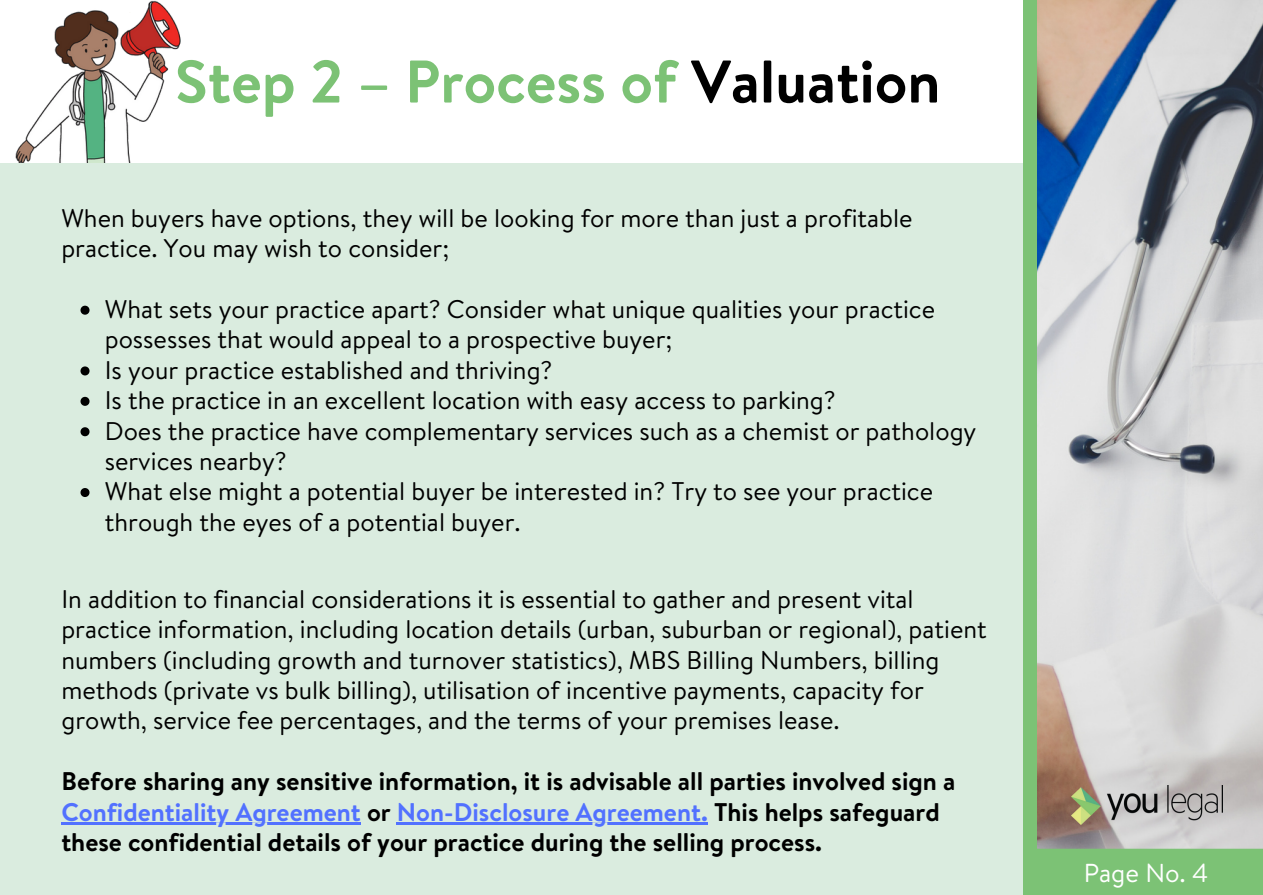
<style>
.page{position:relative;width:1263px;height:895px;background:#fff}
.page>*{position:absolute;margin:0;border:0;box-sizing:border-box;transform-origin:0 0}
.t1{font:700 60px "Brandon Text";color:#7cc275}
.t2{font:25.95px "Brandon Text";color:#fff}
.t3{font:25.5px/30.3px "Brandon Text";color:#000}
.t4{font:700 25.5px/30.3px "Brandon Text";color:#000}
.s1{color:#000}
.s2{color:#5271ff}
</style>
<div class="page">
<div style="left:0;top:0;width:1262px;height:894px;background:#daecdf"></div>
<div style="left:0;top:0;width:1030px;height:162px;background:#fff"></div>
<div style="left:1023px;top:0;width:14px;height:894px;background:#7cc275"></div>
<img style="left:1037px;top:0;width:225px;height:848px">
<img style="left:1070px;top:785px;width:152px;height:39px">
<svg style="left:80px;top:305px;width:9px;height:9px"></svg>
<svg style="left:80px;top:366px;width:9px;height:9px"></svg>
<svg style="left:80px;top:397px;width:9px;height:9px"></svg>
<svg style="left:80px;top:427px;width:9px;height:9px"></svg>
<svg style="left:80px;top:488px;width:9px;height:9px"></svg>
<img style="left:15px;top:0;width:166px;height:162px">
<hr style="left:61px;top:822px;width:300px;height:3px;background:#5271ff">
<hr style="left:397px;top:822px;width:311px;height:3px;background:#5271ff">
<div style="left:1037px;top:848px;width:225px;height:46px;background:#7cc275"></div>
<p class="t1" style="left:175px;top:38px;width:767px">Step 2 – Process of <span class="s1">Valuation</span></p>
<p class="t3" style="left:61px;top:202px;width:852px">When buyers have options, they will be looking for more than just a profitable practice. You may wish to consider;</p>
<p class="t3" style="left:105px;top:293px;width:831px">What sets your practice apart? Consider what unique qualities your practice possesses that would appeal to a prospective buyer;</p>
<p class="t3" style="left:105px;top:354px;width:449px">Is your practice established and thriving?</p>
<p class="t3" style="left:105px;top:384px;width:732px">Is the practice in an excellent location with easy access to parking?</p>
<p class="t3" style="left:105px;top:415px;width:873px">Does the practice have complementary services such as a chemist or pathology services nearby?</p>
<p class="t3" style="left:105px;top:475px;width:829px">What else might a potential buyer be interested in? Try to see your practice through the eyes of a potential buyer.</p>
<p class="t3" style="left:61px;top:583px;width:926px">In addition to financial considerations it is essential to gather and present vital practice information, including location details (urban, suburban or regional), patient numbers (including growth and turnover statistics), MBS Billing Numbers, billing methods (private vs bulk billing), utilisation of incentive payments, capacity for growth, service fee percentages, and the terms of your premises lease.</p>
<p class="t4" style="left:61px;top:765px;width:895px">Before sharing any sensitive information, it is advisable all parties involved sign a<br><span class="s2">Confidentiality Agreement</span> or <span class="s2">Non-Disclosure Agreement.</span> This helps safeguard these confidential details of your practice during the selling process.</p>
<p class="t2" style="left:1083px;top:854px;width:126px">Page No. 4</p>
</div>
